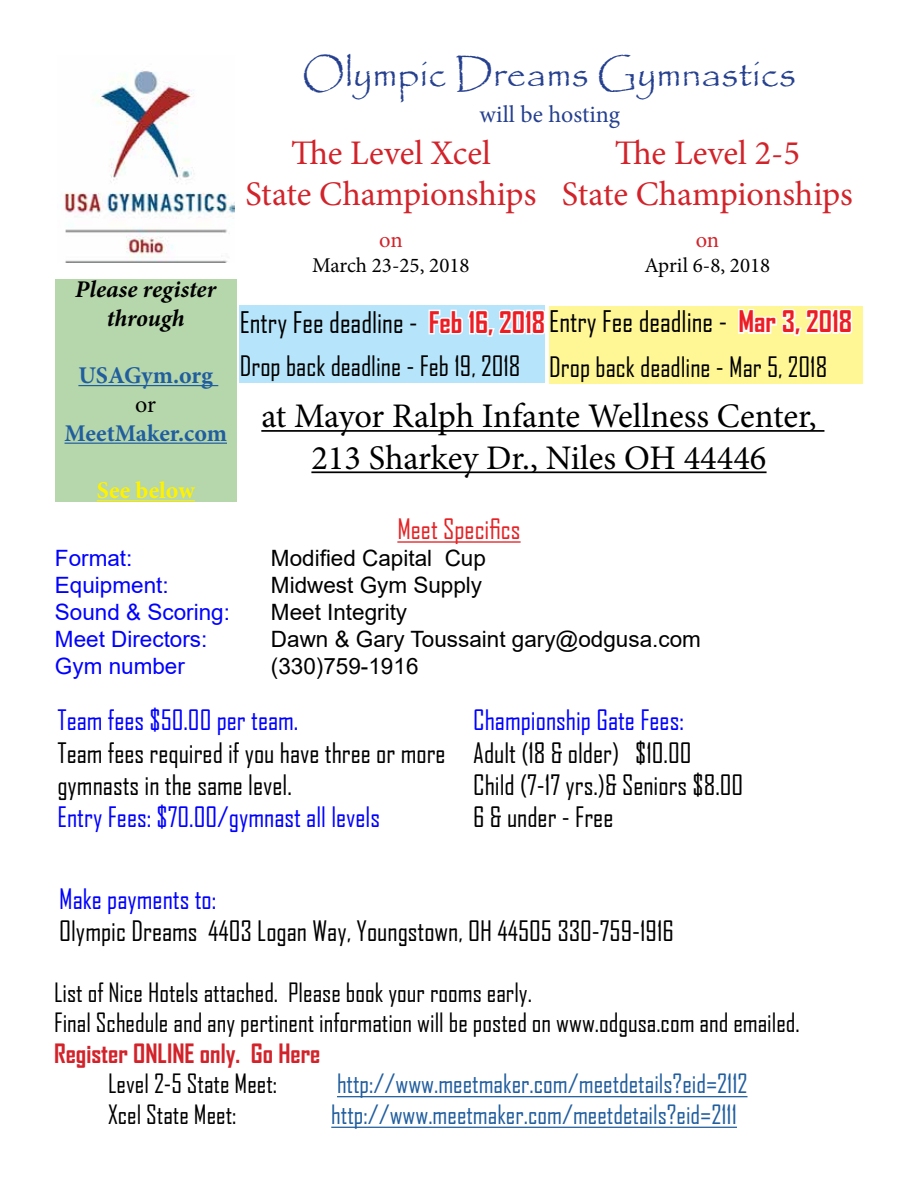
<style>
.page{position:relative;width:918px;height:1188px;background:#fff}
.page>*{position:absolute;margin:0;border:0;box-sizing:border-box;transform-origin:0 0}
.t1{font:39px "Papyrus";color:#25408f}
.t2{font:34.5px/41.4px "Minion Pro";letter-spacing:-.005em;color:#000;text-align:center}
.t3{font:34.5px/41.4px "Minion Pro";letter-spacing:-.005em;color:#d2232a;text-align:center}
.t4{font:28.5px "Agency FB";color:#000}
.t5{font:27px/32.4px "Agency FB";color:#000}
.t6{font:27px "Agency FB";color:#00f}
.t7{font:27px "Agency FB";color:#e42326}
.t8{font:25.5px/30.6px "Agency FB";color:#000}
.t9{font:25.5px "Agency FB";color:#215e9e}
.t10{font:700 25.5px "Agency FB";color:#d2232a}
.t11{font:700 24px "Minion Pro";color:#215e9e}
.t12{font:italic 700 24px/28.8px "Minion Pro";color:#000;text-align:center}
.t13{font:24px "Minion Pro";color:#25408f}
.t14{font:700 24px "Minion Pro";letter-spacing:.01em;color:#fff200}
.t15{font:24px "Minion Pro";color:#000}
.t16{font:22.5px "Arial";color:#000}
.t17{font:22.5px "Arial";color:#00f}
.t18{font:22.5px "Minion Pro";color:#d2232a}
.t19{font:21px "Minion Pro";color:#000}
.s1{font-weight:700;color:#ed1d24}
</style>
<div class="page">
<img style="left:64px;top:70px;width:170px;height:193px">
<hr style="left:397px;top:541px;width:124px;height:2px;background:#e42326">
<div style="left:549px;top:306px;width:314px;height:78px;background:#fff795"></div>
<svg style="left:738px;top:309px;width:115px;height:27px"></svg>
<hr style="left:337px;top:1096px;width:411px;height:1px;background:#215e9e">
<hr style="left:331px;top:1127px;width:406px;height:1px;background:#215e9e">
<hr style="left:261px;top:430px;width:563px;height:2px;background:#000">
<hr style="left:311px;top:471px;width:456px;height:2px;background:#000">
<div style="left:240px;top:305px;width:305px;height:78px;background:#b6e4fa"></div>
<svg style="left:428px;top:309px;width:117px;height:28px"></svg>
<div style="left:55px;top:279px;width:182px;height:222px;background:#b6d6ac"></div>
<hr style="left:78px;top:385px;width:140px;height:1px;background:#215e9e">
<hr style="left:65px;top:443px;width:162px;height:1px;background:#215e9e">
<hr style="left:97px;top:500px;width:98px;height:1px;background:#fff200">
<h1 class="t1" style="left:302px;top:50px;width:495px">Olympic Dreams Gymnastics</h1>
<p class="t13" style="left:480px;top:98px;width:142px">will be hosting</p>
<p class="t12" style="left:75px;top:274px;width:142px">Please register through</p>
<p class="t11" style="left:78px;top:359px;width:136px">USAGym.org</p>
<p class="t15" style="left:135px;top:388px;width:22px">or</p>
<p class="t11" style="left:65px;top:416px;width:164px">MeetMaker.com</p>
<p class="t14" style="left:97px;top:474px;width:100px">See below</p>
<p class="t3" style="left:245px;top:132px;width:292px">The Level Xcel<br>State Championships</p>
<p class="t18" style="left:379px;top:224px;width:25px">on</p>
<p class="t19" style="left:312px;top:251px;width:159px">March 23-25, 2018</p>
<p class="t3" style="left:562px;top:132px;width:292px">The Level 2-5<br>State Championships</p>
<p class="t18" style="left:696px;top:224px;width:25px">on</p>
<p class="t19" style="left:645px;top:251px;width:127px">April 6-8, 2018</p>
<p class="t4" style="left:240px;top:305px;width:614px">Entry Fee deadline - <span class="s1">Feb 16, 2018</span>Entry Fee deadline - <span class="s1">Mar 3, 2018</span></p>
<p class="t5" style="left:549px;top:350px;width:280px">Drop back deadline - Mar 5, 2018</p>
<p class="t5" style="left:240px;top:349px;width:282px">Drop back deadline - Feb 19, 2018</p>
<p class="t2" style="left:261px;top:396px;width:557px">at Mayor Ralph Infante Wellness Center,<br>213 Sharkey Dr., Niles OH 44446</p>
<p class="t7" style="left:397px;top:512px;width:125px">Meet Specifics</p>
<p class="t17" style="left:55px;top:542px;width:79px">Format:</p>
<p class="t16" style="left:271px;top:542px;width:217px">Modified Capital Cup</p>
<p class="t17" style="left:55px;top:569px;width:115px">Equipment:</p>
<p class="t16" style="left:271px;top:569px;width:213px">Midwest Gym Supply</p>
<p class="t17" style="left:55px;top:596px;width:177px">Sound &amp; Scoring:</p>
<p class="t16" style="left:271px;top:596px;width:138px">Meet Integrity</p>
<p class="t17" style="left:55px;top:623px;width:154px">Meet Directors:</p>
<p class="t16" style="left:271px;top:623px;width:432px">Dawn &amp; Gary Toussaint gary@odgusa.com</p>
<p class="t17" style="left:55px;top:650px;width:132px">Gym number</p>
<p class="t16" style="left:271px;top:650px;width:149px">(330)759-1916</p>
<p class="t6" style="left:57px;top:704px;width:243px">Team fees $50.00 per team.</p>
<p class="t5" style="left:57px;top:736px;width:390px">Team fees required if you have three or more gymnasts in the same level.</p>
<p class="t6" style="left:57px;top:801px;width:324px">Entry Fees: $70.00/gymnast all levels</p>
<p class="t6" style="left:473px;top:704px;width:212px">Championship Gate Fees:</p>
<p class="t5" style="left:473px;top:736px;width:272px">Adult (18 &amp; older) $10.00<br>Child (7-17 yrs.)&amp; Seniors $8.00<br>6 &amp; under - Free</p>
<p class="t6" style="left:59px;top:882px;width:159px">Make payments to:</p>
<p class="t5" style="left:59px;top:914px;width:616px">Olympic Dreams 4403 Logan Way, Youngstown, OH 44505 330-759-1916</p>
<p class="t8" style="left:54px;top:976px;width:747px">List of Nice Hotels attached. Please book your rooms early.<br>Final Schedule and any pertinent information will be posted on www.odgusa.com and emailed.</p>
<p class="t10" style="left:54px;top:1037px;width:268px">Register ONLINE only. Go Here</p>
<p class="t8" style="left:108px;top:1068px;width:171px">Level 2-5 State Meet:</p>
<p class="t9" style="left:337px;top:1068px;width:412px">http://www.meetmaker.com/meetdetails?eid=2112</p>
<p class="t8" style="left:108px;top:1099px;width:130px">Xcel State Meet:</p>
<p class="t9" style="left:331px;top:1099px;width:407px">http://www.meetmaker.com/meetdetails?eid=2111</p>
</div>
